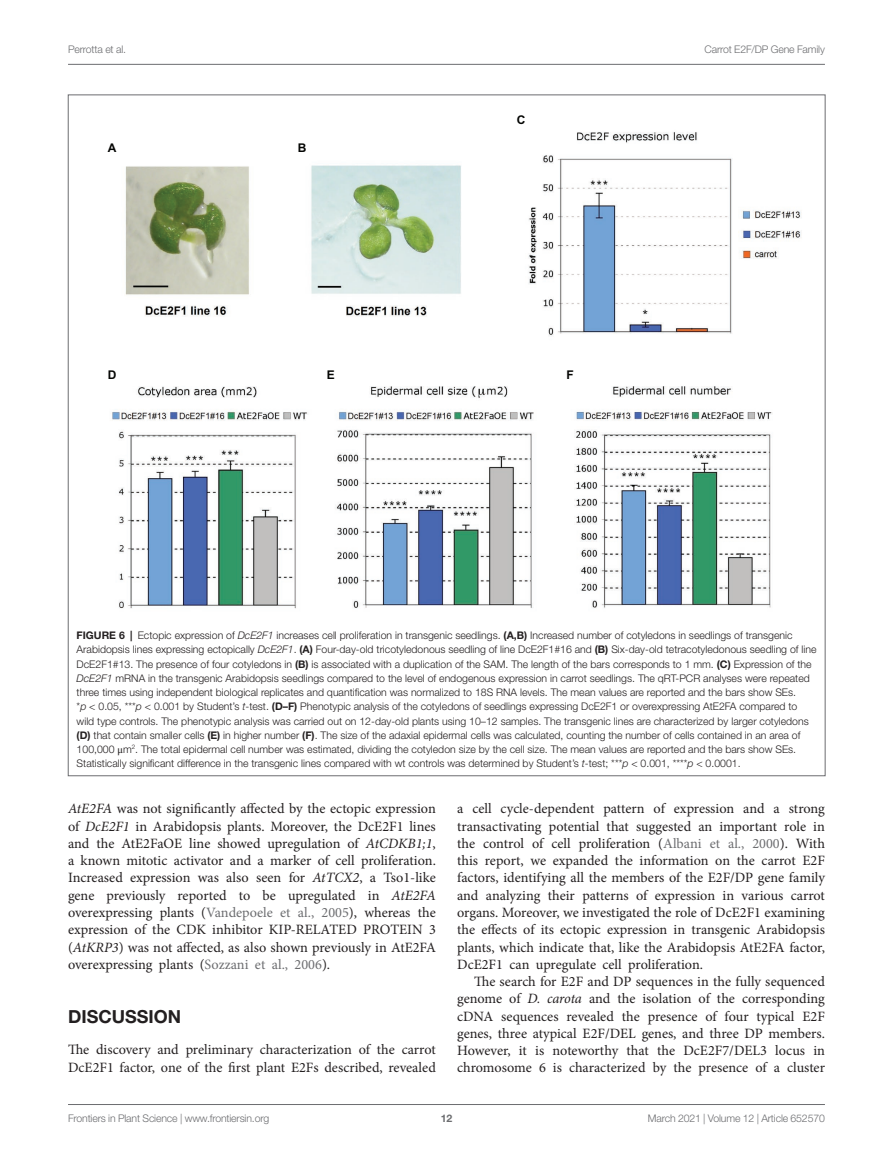
<style>
.page{position:relative;width:893px;height:1170px;background:#fff}
.page>*{position:absolute;margin:0;border:0;box-sizing:border-box;transform-origin:0 0}
.HEAD_1{font:700 18px "Helvetica Neue LT Std";color:#231f20}
.TEXT{font:14.25px/17.2px "Minion Pro";color:#231f20;text-align:justify}
.TEXT_FLUSH{font:14.25px/17.2px "Minion Pro";color:#231f20}
.t1{font:700 12px "Arial";color:#040503}
.FIG_LEG{font:300 10.5px/14.2px "Helvetica Neue LT Std";color:#231f20}
.t2{font:300 10.5px "Helvetica Neue LT Std";letter-spacing:-.015em;color:#6c6d70}
.t3{font:700 10.5px "Helvetica Neue LT Std";color:#6c6d70}
.s1{font-weight:700}
.s2{font-style:italic}
.s3{font-family:"STIX General";font-weight:400}
.s4{color:#6c6d70}
</style>
<div class="page">
<hr style="left:68px;top:64px;width:757px;height:1px;background:#6c6d70">
<hr style="left:68px;top:1104px;width:757px;height:1px;background:#6c6d70">
<img style="left:112px;top:132px;width:690px;height:477px">
<p class="t2" style="left:68px;top:42px;width:60px">Perrotta et al.</p>
<p class="t2" style="left:704px;top:42px;width:122px">Carrot E2F/DP Gene Family</p>
<p class="t1" style="left:108px;top:139px;width:10px">A</p>
<p class="t1" style="left:298px;top:139px;width:10px">B</p>
<p class="t1" style="left:517px;top:112px;width:10px">C</p>
<p class="t1" style="left:108px;top:366px;width:10px">D</p>
<p class="t1" style="left:327px;top:366px;width:10px">E</p>
<p class="t1" style="left:566px;top:366px;width:9px">F</p>
<p class="FIG_LEG" style="left:77px;top:628px;width:741px"><span class="s1">FIGURE 6 |</span> Ectopic expression of <span class="s2">DcE2F1</span> increases cell proliferation in transgenic seedlings. <span class="s1">(A,B)</span> Increased number of cotyledons in seedlings of transgenic Arabidopsis lines expressing ectopically <span class="s2">DcE2F1</span>. <span class="s1">(A)</span> Four-day-old tricotyledonous seedling of line DcE2F1#16 and <span class="s1">(B)</span> Six-day-old tetracotyledonous seedling of line DcE2F1#13. The presence of four cotyledons in <span class="s1">(B)</span> is associated with a duplication of the SAM. The length of the bars corresponds to 1 mm. <span class="s1">(C)</span> Expression of the <span class="s2">DcE2F1</span> mRNA in the transgenic Arabidopsis seedlings compared to the level of endogenous expression in carrot seedlings. The qRT-PCR analyses were repeated three times using independent biological replicates and quantification was normalized to 18S RNA levels. The mean values are reported and the bars show SEs.<br>*<span class="s2">p</span> &lt; 0.05, ***<span class="s2">p</span> &lt; 0.001 by Student’s <span class="s2">t</span>-test. <span class="s1">(D–F)</span> Phenotypic analysis of the cotyledons of seedlings expressing DcE2F1 or overexpressing AtE2FA compared to wild type controls. The phenotypic analysis was carried out on 12-day-old plants using 10–12 samples. The transgenic lines are characterized by larger cotyledons <span class="s1">(D)</span> that contain smaller cells <span class="s1">(E)</span> in higher number <span class="s1">(F)</span>. The size of the adaxial epidermal cells was calculated, counting the number of cells contained in an area of 100,000 <span class="s3">μ</span>m<sup>2</sup>. The total epidermal cell number was estimated, dividing the cotyledon size by the cell size. The mean values are reported and the bars show SEs.<br>Statistically significant difference in the transgenic lines compared with wt controls was determined by Student’s <span class="s2">t</span>-test; ***<span class="s2">p</span> &lt; 0.001, ****<span class="s2">p</span> &lt; 0.0001.</p>
<p class="TEXT" style="left:68px;top:800px;width:369px"><span class="s2">AtE2FA</span> was not significantly affected by the ectopic expression of <span class="s2">DcE2F1</span> in Arabidopsis plants. Moreover, the DcE2F1 lines and the AtE2FaOE line showed upregulation of <span class="s2">AtCDKB1;1</span>, a known mitotic activator and a marker of cell proliferation.<br>Increased expression was also seen for <span class="s2">AtTCX2</span>, a Tso1-like gene previously reported to be upregulated in <span class="s2">AtE2FA </span>overexpressing plants (<span class="s4">Vandepoele et al., 2005</span>), whereas the expression of the CDK inhibitor KIP-RELATED PROTEIN 3 (<span class="s2">AtKRP3</span>) was not affected, as also shown previously in AtE2FA overexpressing plants (<span class="s4">Sozzani et al., 2006</span>).</p>
<p class="HEAD_1" style="left:68px;top:1005px;width:115px">DISCUSSION</p>
<p class="TEXT_FLUSH" style="left:68px;top:1041px;width:369px">The discovery and preliminary characterization of the carrot<br>DcE2F1 factor, one of the first plant E2Fs described, revealed</p>
<p class="TEXT_FLUSH" style="left:457px;top:800px;width:369px;text-align:justify">a cell cycle-dependent pattern of expression and a strong transactivating potential that suggested an important role in the control of cell proliferation (<span class="s4">Albani et al., 2000</span>). With this report, we expanded the information on the carrot E2F factors, identifying all the members of the E2F/DP gene family and analyzing their patterns of expression in various carrot organs. Moreover, we investigated the role of DcE2F1 examining the effects of its ectopic expression in transgenic Arabidopsis plants, which indicate that, like the Arabidopsis AtE2FA factor, DcE2F1 can upregulate cell proliferation.</p>
<p class="TEXT" style="left:457px;top:972px;width:369px;text-indent:17px">The search for E2F and DP sequences in the fully sequenced genome of <span class="s2">D. carota</span> and the isolation of the corresponding cDNA sequences revealed the presence of four typical E2F genes, three atypical E2F/DEL genes, and three DP members.<br>However, it is noteworthy that the DcE2F7/DEL3 locus in chromosome 6 is characterized by the presence of a cluster</p>
<p class="t2" style="left:68px;top:1111px;width:203px">Frontiers in Plant Science | www.frontiersin.org</p>
<p class="t3" style="left:441px;top:1111px;width:13px">12</p>
<p class="t2" style="left:648px;top:1111px;width:178px">March 2021 | Volume 12 | Article 652570</p>
</div>
